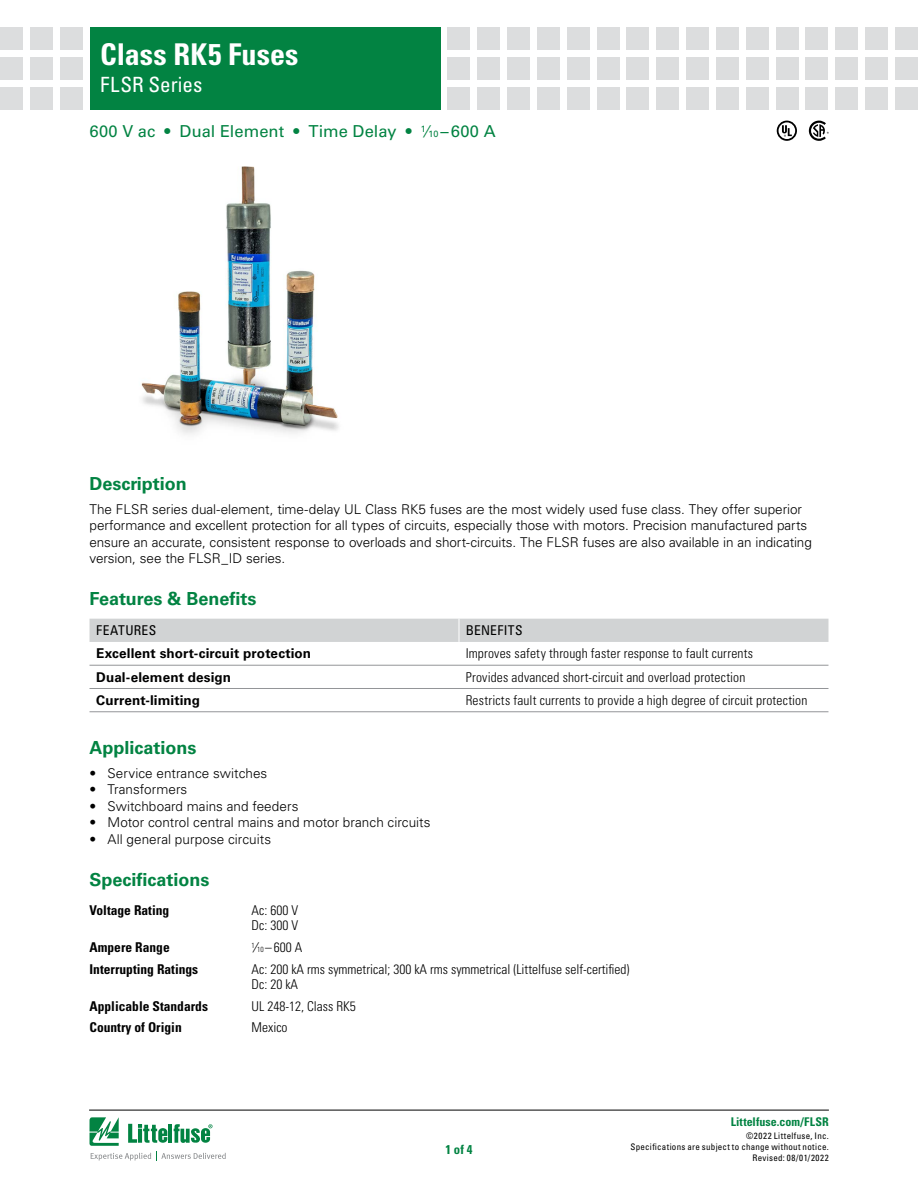
<style>
.page{position:relative;width:918px;height:1188px;background:#fff}
.page>*{position:absolute;margin:0;border:0;box-sizing:border-box;transform-origin:0 0}
.t1{font:700 condensed 30px "Univers LT Std";letter-spacing:.005em;color:#fff}
.t2{font:condensed 21px "Univers LT Std";letter-spacing:.005em;color:#fff}
.FACTS_HEAD{font:700 18px "Univers LT Std";color:#028342}
.PRODUCT_SUBHEAD{font:16.5px "Univers LT Std";letter-spacing:.005em;color:#028342}
.Body_1{font:300 13.5px/16.5px "Univers LT Std";letter-spacing:-.005em;color:#000}
.Benefit_column_text{font:300 condensed 13.5px "Univers LT Std";letter-spacing:.015em;color:#000}
.Spec_Value_column{font:300 condensed 13.5px "Univers LT Std";color:#000}
.Spec_Heading_column{font:700 condensed 13.5px "Univers LT Std";color:#000}
.Feature_column_text{font:700 13.5px "Univers LT Std";letter-spacing:.01em;color:#000}
.F___B_header_text{font:condensed 13.5px "Univers LT Std";letter-spacing:.025em;color:#000}
.t3{font:700 condensed 12.75px "Univers LT Std";color:#028342}
.t4{font:700 condensed 12px "Univers LT Std";letter-spacing:.005em;color:#028342}
.t5{font:condensed 9px/10.8px "Univers LT Std";letter-spacing:.03em;color:#000;text-align:right}
.s1{font-size:9.15px}
.s2{font-size:7.35px}
</style>
<div class="page">
<hr style="left:89px;top:1110px;width:740px;height:1px;background:#000">
<div style="left:90px;top:27px;width:351px;height:82px;background:#028342"></div>
<div style="left:60px;top:27px;width:23px;height:23px;background:#dcddde"></div>
<div style="left:60px;top:57px;width:23px;height:23px;background:#dcddde"></div>
<div style="left:60px;top:87px;width:23px;height:22px;background:#dcddde"></div>
<div style="left:30px;top:27px;width:23px;height:23px;background:#dcddde"></div>
<div style="left:30px;top:57px;width:23px;height:23px;background:#dcddde"></div>
<div style="left:30px;top:87px;width:23px;height:22px;background:#dcddde"></div>
<div style="left:0;top:27px;width:23px;height:23px;background:#dcddde"></div>
<div style="left:0;top:57px;width:23px;height:23px;background:#dcddde"></div>
<div style="left:0;top:87px;width:23px;height:22px;background:#dcddde"></div>
<div style="left:448px;top:27px;width:22px;height:23px;background:#dcddde"></div>
<div style="left:448px;top:57px;width:22px;height:23px;background:#dcddde"></div>
<div style="left:448px;top:87px;width:22px;height:22px;background:#dcddde"></div>
<div style="left:477px;top:27px;width:23px;height:23px;background:#dcddde"></div>
<div style="left:477px;top:57px;width:23px;height:23px;background:#dcddde"></div>
<div style="left:477px;top:87px;width:23px;height:22px;background:#dcddde"></div>
<div style="left:507px;top:27px;width:23px;height:23px;background:#dcddde"></div>
<div style="left:507px;top:57px;width:23px;height:23px;background:#dcddde"></div>
<div style="left:507px;top:87px;width:23px;height:22px;background:#dcddde"></div>
<div style="left:537px;top:27px;width:23px;height:23px;background:#dcddde"></div>
<div style="left:537px;top:57px;width:23px;height:23px;background:#dcddde"></div>
<div style="left:537px;top:87px;width:23px;height:22px;background:#dcddde"></div>
<div style="left:567px;top:27px;width:23px;height:23px;background:#dcddde"></div>
<div style="left:567px;top:57px;width:23px;height:23px;background:#dcddde"></div>
<div style="left:567px;top:87px;width:23px;height:22px;background:#dcddde"></div>
<div style="left:597px;top:27px;width:23px;height:23px;background:#dcddde"></div>
<div style="left:597px;top:57px;width:23px;height:23px;background:#dcddde"></div>
<div style="left:597px;top:87px;width:23px;height:22px;background:#dcddde"></div>
<div style="left:627px;top:27px;width:22px;height:23px;background:#dcddde"></div>
<div style="left:627px;top:57px;width:22px;height:23px;background:#dcddde"></div>
<div style="left:627px;top:87px;width:22px;height:22px;background:#dcddde"></div>
<div style="left:656px;top:27px;width:23px;height:23px;background:#dcddde"></div>
<div style="left:656px;top:57px;width:23px;height:23px;background:#dcddde"></div>
<div style="left:656px;top:87px;width:23px;height:22px;background:#dcddde"></div>
<div style="left:686px;top:27px;width:23px;height:23px;background:#dcddde"></div>
<div style="left:686px;top:57px;width:23px;height:23px;background:#dcddde"></div>
<div style="left:686px;top:87px;width:23px;height:22px;background:#dcddde"></div>
<div style="left:716px;top:27px;width:23px;height:23px;background:#dcddde"></div>
<div style="left:716px;top:57px;width:23px;height:23px;background:#dcddde"></div>
<div style="left:716px;top:87px;width:23px;height:22px;background:#dcddde"></div>
<div style="left:746px;top:27px;width:23px;height:23px;background:#dcddde"></div>
<div style="left:746px;top:57px;width:23px;height:23px;background:#dcddde"></div>
<div style="left:746px;top:87px;width:23px;height:22px;background:#dcddde"></div>
<div style="left:805px;top:27px;width:23px;height:23px;background:#dcddde"></div>
<div style="left:805px;top:57px;width:23px;height:23px;background:#dcddde"></div>
<div style="left:805px;top:87px;width:23px;height:22px;background:#dcddde"></div>
<div style="left:776px;top:27px;width:22px;height:23px;background:#dcddde"></div>
<div style="left:776px;top:57px;width:22px;height:23px;background:#dcddde"></div>
<div style="left:776px;top:87px;width:22px;height:22px;background:#dcddde"></div>
<div style="left:835px;top:27px;width:23px;height:23px;background:#dcddde"></div>
<div style="left:835px;top:57px;width:23px;height:23px;background:#dcddde"></div>
<div style="left:835px;top:87px;width:23px;height:22px;background:#dcddde"></div>
<div style="left:865px;top:27px;width:23px;height:23px;background:#dcddde"></div>
<div style="left:865px;top:57px;width:23px;height:23px;background:#dcddde"></div>
<div style="left:865px;top:87px;width:23px;height:22px;background:#dcddde"></div>
<div style="left:895px;top:27px;width:23px;height:23px;background:#dcddde"></div>
<div style="left:895px;top:57px;width:23px;height:23px;background:#dcddde"></div>
<div style="left:895px;top:87px;width:23px;height:22px;background:#dcddde"></div>
<svg style="left:90px;top:1117px;width:136px;height:44px"></svg>
<img style="left:141px;top:166px;width:198px;height:268px">
<div style="left:90px;top:619px;width:738px;height:23px;background:#d1d3d4"></div>
<hr style="left:90px;top:665px;width:369px;height:1px;background:#939598">
<hr style="left:459px;top:665px;width:369px;height:1px;background:#939598">
<hr style="left:90px;top:688px;width:369px;height:1px;background:#939598">
<hr style="left:459px;top:688px;width:369px;height:1px;background:#939598">
<hr style="left:90px;top:711px;width:369px;height:1px;background:#939598">
<hr style="left:459px;top:711px;width:369px;height:1px;background:#939598">
<svg style="left:777px;top:121px;width:20px;height:20px"></svg>
<svg style="left:809px;top:121px;width:20px;height:20px"></svg>
<h1 class="t1" style="left:100px;top:36px;width:200px">Class RK5 Fuses</h1>
<h2 class="t2" style="left:100px;top:71px;width:104px">FLSR Series</h2>
<p class="PRODUCT_SUBHEAD" style="left:90px;top:122px;width:408px">600 V ac • Dual Element • Time Delay • <sup>1</sup>⁄<span class="s1">10</span> –600 A</p>
<p class="FACTS_HEAD" style="left:90px;top:474px;width:99px">Description</p>
<p class="Body_1" style="left:90px;top:501px;width:724px">The FLSR series dual-element, time-delay UL Class RK5 fuses are the most widely used fuse class. They offer superior performance and excellent protection for all types of circuits, especially those with motors. Precision manufactured parts ensure an accurate, consistent response to overloads and short-circuits. The FLSR fuses are also available in an indicating version, see the FLSR_ID series.</p>
<p class="FACTS_HEAD" style="left:90px;top:589px;width:168px">Features &amp; Benefits</p>
<p class="F___B_header_text" style="left:96px;top:622px;width:61px">FEATURES</p>
<p class="F___B_header_text" style="left:466px;top:622px;width:58px">BENEFITS</p>
<p class="Feature_column_text" style="left:96px;top:646px;width:216px">Excellent short-circuit protection</p>
<p class="Benefit_column_text" style="left:466px;top:646px;width:289px">Improves safety through faster response to fault currents</p>
<p class="Feature_column_text" style="left:96px;top:669px;width:136px">Dual-element design</p>
<p class="Benefit_column_text" style="left:466px;top:669px;width:281px">Provides advanced short-circuit and overload protection</p>
<p class="Feature_column_text" style="left:96px;top:692px;width:105px">Current-limiting</p>
<p class="Benefit_column_text" style="left:466px;top:692px;width:343px">Restricts fault currents to provide a high degree of circuit protection</p>
<p class="FACTS_HEAD" style="left:90px;top:738px;width:109px">Applications</p>
<p class="Body_1" style="left:90px;top:765px;width:179px">• Service entrance switches</p>
<p class="Body_1" style="left:90px;top:781px;width:99px">• Transformers</p>
<p class="Body_1" style="left:90px;top:798px;width:210px">• Switchboard mains and feeders</p>
<p class="Body_1" style="left:90px;top:814px;width:343px">• Motor control central mains and motor branch circuits</p>
<p class="Body_1" style="left:90px;top:831px;width:183px">• All general purpose circuits</p>
<p class="FACTS_HEAD" style="left:90px;top:869px;width:122px">Specifications</p>
<p class="Spec_Heading_column" style="left:90px;top:902px;width:81px">Voltage Rating</p>
<p class="Spec_Value_column" style="left:252px;top:902px;width:48px">Ac: 600 V</p>
<p class="Spec_Value_column" style="left:252px;top:917px;width:48px">Dc: 300 V</p>
<p class="Spec_Heading_column" style="left:90px;top:939px;width:82px">Ampere Range</p>
<p class="Spec_Value_column" style="left:252px;top:939px;width:52px"><sup>1</sup>⁄<span class="s2">10</span> –600 A</p>
<p class="Spec_Heading_column" style="left:90px;top:961px;width:110px">Interrupting Ratings</p>
<p class="Spec_Value_column" style="left:252px;top:961px;width:379px">Ac: 200 kA rms symmetrical; 300 kA rms symmetrical (Littelfuse self-certified)</p>
<p class="Spec_Value_column" style="left:252px;top:976px;width:48px">Dc: 20 kA</p>
<p class="Spec_Heading_column" style="left:90px;top:998px;width:120px">Applicable Standards</p>
<p class="Spec_Value_column" style="left:252px;top:998px;width:106px">UL 248-12, Class RK5</p>
<p class="Spec_Heading_column" style="left:90px;top:1019px;width:94px">Country of Origin</p>
<p class="Spec_Value_column" style="left:252px;top:1019px;width:37px">Mexico</p>
<p class="t3" style="left:445px;top:1142px;width:29px">1 of 4</p>
<p class="t4" style="left:731px;top:1115px;width:100px">Littelfuse.com/FLSR</p>
<p class="t5" style="left:631px;top:1131px;width:200px">©2022 Littelfuse, Inc.<br>Specifications are subject to change without notice.<br>Revised: 08/01/2022</p>
</div>
